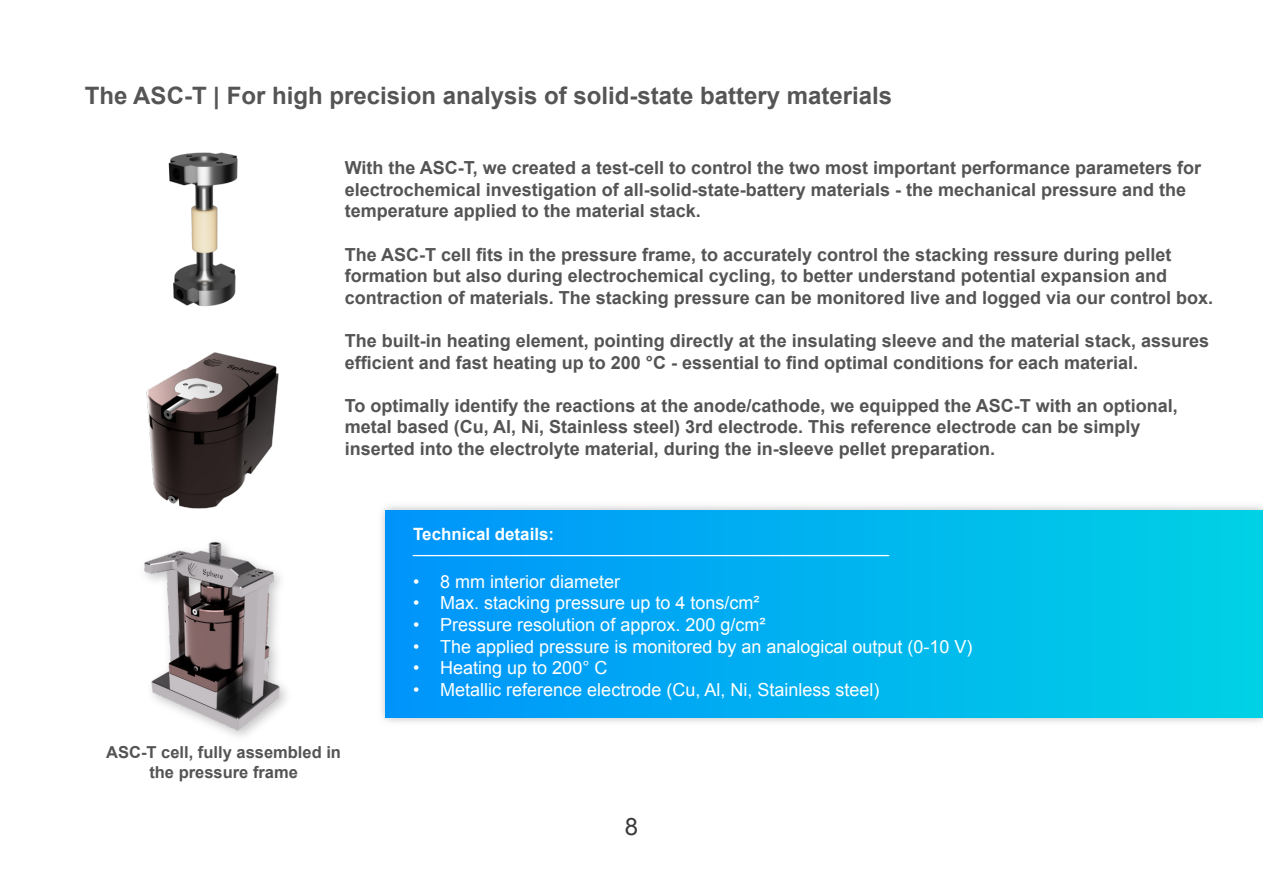
<style>
.page{position:relative;width:1263px;height:893px;background:#fff}
.page>*{position:absolute;margin:0;border:0;box-sizing:border-box;transform-origin:0 0}
.t1{font:700 24px "Arial";color:#555}
.t2{font:24px "Arial";color:#3b3b3b}
.t3{font:700 18px/21.6px "Arial";color:#545454}
.t4{font:18px "Arial";color:#fff}
.t5{font:700 16.95px "Arial";color:#fff}
.t6{font:700 16.5px/19.8px "Arial";color:#545454;text-align:center}
</style>
<div class="page">
<img style="left:382px;top:506px;width:881px;height:216px">
<div style="left:386px;top:510px;width:877px;height:208px;background:linear-gradient(to right,#0194fb,#00d2e4)"></div>
<hr style="left:413px;top:555px;width:476px;height:1px;background:#fff">
<img style="left:144px;top:562px;width:143px;height:175px">
<img style="left:168px;top:152px;width:70px;height:151px">
<img style="left:146px;top:303px;width:133px;height:259px">
<h1 class="t1" style="left:85px;top:87px;width:809px">The ASC-T | For high precision analysis of solid-state battery materials</h1>
<p class="t3" style="left:345px;top:159px;width:858px">With the ASC-T, we created a test-cell to control the two most important performance parameters for electrochemical investigation of all-solid-state-battery materials - the mechanical pressure and the temperature applied to the material stack.</p>
<p class="t3" style="left:345px;top:245px;width:870px">The ASC-T cell fits in the pressure frame, to accurately control the stacking ressure during pellet formation but also during electrochemical cycling, to better understand potential expansion and contraction of materials. The stacking pressure can be monitored live and logged via our control box.</p>
<p class="t3" style="left:345px;top:331px;width:866px">The built-in heating element, pointing directly at the insulating sleeve and the material stack, assures efficient and fast heating up to 200 °C - essential to find optimal conditions for each material.</p>
<p class="t3" style="left:345px;top:396px;width:835px">To optimally identify the reactions at the anode/cathode, we equipped the ASC-T with an optional, metal based (Cu, Al, Ni, Stainless steel) 3rd electrode. This reference electrode can be simply inserted into the electrolyte material, during the in-sleeve pellet preparation.</p>
<p class="t5" style="left:413px;top:528px;width:142px">Technical details:</p>
<p class="t6" style="left:106px;top:744px;width:236px">ASC-T cell, fully assembled in the pressure frame</p>
<p class="t4" style="left:413px;top:575px;width:209px">• 8 mm interior diameter</p>
<p class="t4" style="left:413px;top:596px;width:348px">• Max. stacking pressure up to 4 tons/cm²</p>
<p class="t4" style="left:413px;top:618px;width:354px">• Pressure resolution of approx. 200 g/cm²</p>
<p class="t4" style="left:413px;top:639px;width:561px">• The applied pressure is monitored by an analogical output (0-10 V)</p>
<p class="t4" style="left:413px;top:661px;width:196px">• Heating up to 200° C</p>
<p class="t4" style="left:413px;top:683px;width:468px">• Metallic reference electrode (Cu, Al, Ni, Stainless steel)</p>
<h1 class="t2" style="left:625px;top:818px;width:15px">8</h1>
</div>
